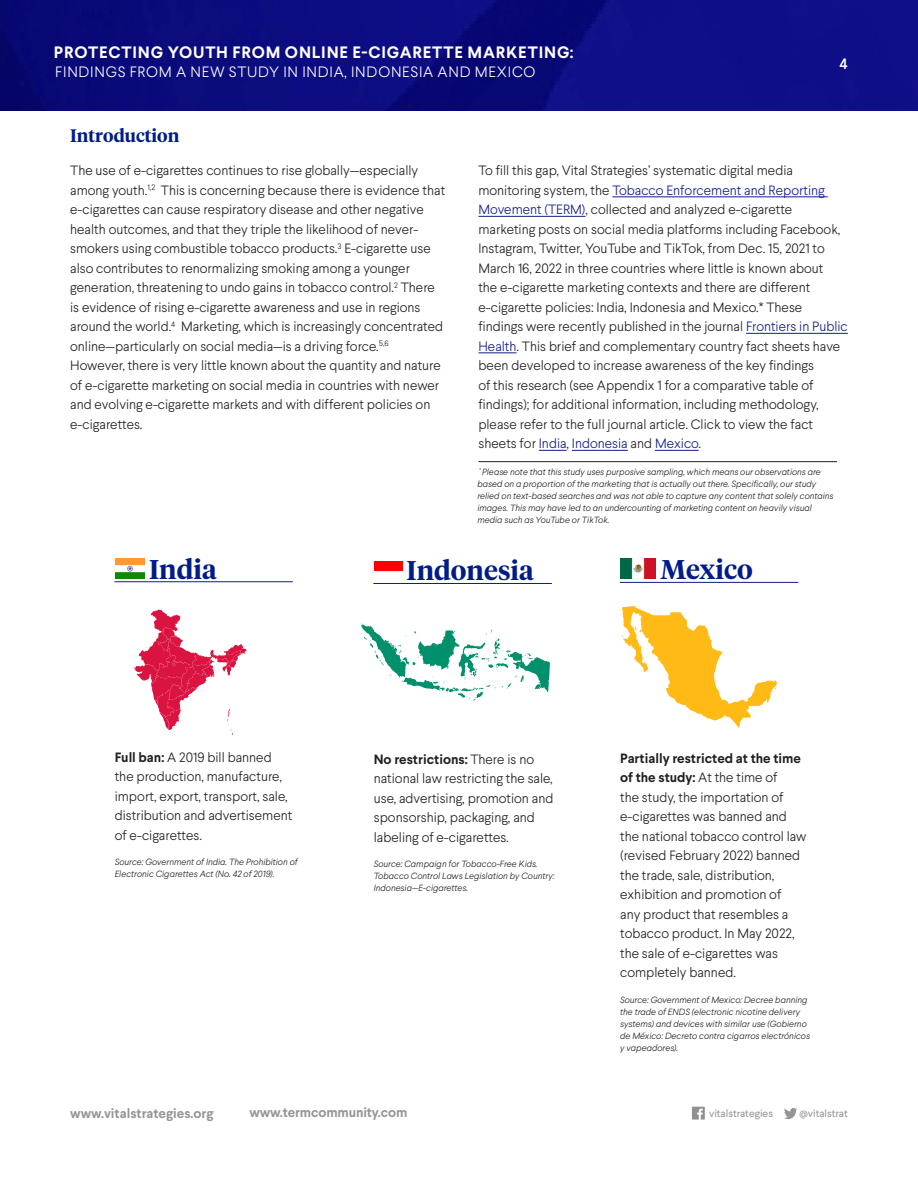
<style>
.page{position:relative;width:918px;height:1188px;background:#fff}
.page>*{position:absolute;margin:0;border:0;box-sizing:border-box;transform-origin:0 0}
.t1{font:600 27px "Tiempos Headline";color:#001c88}
.t2{font:600 18px "Tiempos Headline";color:#001c88}
.t3{font:700 16.5px "Larsseit";letter-spacing:.05em;color:#fff}
.t4{font:300 15px "Larsseit";letter-spacing:.05em;color:#fff}
.t5{font:500 15px "Larsseit";color:#fff}
.t6{font:300 13.5px/19.5px "Larsseit";color:#231f20}
.T1_Number{font:700 13.5px "Larsseit";letter-spacing:-.005em;color:#939598}
.t7{font:10.5px "Larsseit";color:#939598}
.t8{font:italic 300 9px/12px "Larsseit";color:#231f20}
.s1{color:#121e87}
.s2{font-weight:700}
</style>
<div class="page">
<img style="left:0;top:0;width:918px;height:110px">
<svg style="left:692px;top:1107px;width:13px;height:13px"></svg>
<svg style="left:784px;top:1108px;width:13px;height:11px"></svg>
<hr style="left:114px;top:581px;width:179px;height:1px;background:#121e87">
<svg style="left:134px;top:610px;width:113px;height:125px"></svg>
<svg style="left:622px;top:606px;width:155px;height:122px"></svg>
<hr style="left:620px;top:582px;width:178px;height:1px;background:#121e87">
<svg style="left:361px;top:623px;width:189px;height:77px"></svg>
<hr style="left:373px;top:583px;width:179px;height:1px;background:#121e87">
<hr style="left:478px;top:461px;width:359px;height:1px;background:#231f20">
<hr style="left:612px;top:197px;width:216px;height:1px;background:#121e87">
<hr style="left:478px;top:216px;width:108px;height:1px;background:#121e87">
<hr style="left:746px;top:333px;width:102px;height:1px;background:#121e87">
<hr style="left:478px;top:353px;width:39px;height:1px;background:#121e87">
<svg style="left:539px;top:450px;width:28px;height:1px"></svg>
<hr style="left:572px;top:450px;width:56px;height:1px;background:#121e87">
<hr style="left:655px;top:450px;width:44px;height:1px;background:#121e87">
<img style="left:115px;top:559px;width:30px;height:19px">
<img style="left:374px;top:562px;width:29px;height:10px">
<img style="left:621px;top:559px;width:35px;height:20px">
<p class="t3" style="left:54px;top:41px;width:521px">PROTECTING YOUTH FROM ONLINE E-CIGARETTE MARKETING:</p>
<p class="t4" style="left:55px;top:62px;width:482px">FINDINGS FROM A NEW STUDY IN INDIA, INDONESIA AND MEXICO</p>
<h1 class="t5" style="left:839px;top:54px;width:10px">4</h1>
<h3 class="t2" style="left:70px;top:124px;width:111px">Introduction</h3>
<h3 class="t6" style="left:70px;top:161px;width:376px">The use of e-cigarettes continues to rise globally—especially among youth.<sup>1,2</sup> This is concerning because there is evidence that e-cigarettes can cause respiratory disease and other negative health outcomes, and that they triple the likelihood of never&shy;smokers using combustible tobacco products.<sup>3</sup> E-cigarette use also contributes to renormalizing smoking among a younger generation, threatening to undo gains in tobacco control.<sup>2</sup> There is evidence of rising e-cigarette awareness and use in regions around the world.<sup>4</sup> Marketing, which is increasingly concentrated online—particularly on social media—is a driving force.<sup>5,6<br></sup>However, there is very little known about the quantity and nature of e-cigarette marketing on social media in countries with newer and evolving e-cigarette markets and with different policies on e-cigarettes.</h3>
<h3 class="t6" style="left:478px;top:161px;width:371px">To fill this gap, Vital Strategies’ systematic digital media monitoring system, the <span class="s1">Tobacco Enforcement and Reporting Movement (TERM)</span>, collected and analyzed e-cigarette marketing posts on social media platforms including Facebook, Instagram, Twitter, YouTube and TikTok, from Dec. 15, 2021 to March 16, 2022 in three countries where little is known about<br>the e-cigarette marketing contexts and there are different e-cigarette policies: India, Indonesia and Mexico.* These findings were recently published in the journal <span class="s1">Frontiers in Public Health</span>. This brief and complementary country fact sheets have been developed to increase awareness of the key findings<br>of this research (see Appendix 1 for a comparative table of findings); for additional information, including methodology, please refer to the full journal article. Click to view the fact sheets for <span class="s1">India</span>, <span class="s1">Indonesia</span> and <span class="s1">Mexico</span>.</h3>
<h1 class="t8" style="left:477px;top:466px;width:358px"><sup>*</sup> Please note that this study uses purposive sampling, which means our observations are based on a proportion of the marketing that is actually out there. Specifically, our study relied on text-based searches and was not able to capture any content that solely contains images. This may have led to an undercounting of marketing content on heavily visual media such as YouTube or TikTok.</h1>
<p class="t1" style="left:149px;top:550px;width:69px">India</p>
<p class="t1" style="left:407px;top:552px;width:129px">Indonesia</p>
<p class="t1" style="left:660px;top:551px;width:94px">Mexico</p>
<h3 class="t6" style="left:115px;top:747px;width:179px"><span class="s2">Full ban:</span> A 2019 bill banned the production, manufacture, import, export, transport, sale, distribution and advertisement of e-cigarettes.</h3>
<h3 class="t8" style="left:115px;top:856px;width:184px">Source: Government of India. The Prohibition of<br>Electronic Cigarettes Act (No. 42 of 2019).</h3>
<h3 class="t6" style="left:374px;top:749px;width:181px"><span class="s2">No restrictions:</span> There is no national law restricting the sale, use, advertising, promotion and sponsorship, packaging, and labeling of e-cigarettes.</h3>
<h3 class="t8" style="left:374px;top:858px;width:182px">Source: Campaign for Tobacco-Free Kids.<br>Tobacco Control Laws Legislation by Country:<br>Indonesia—E-cigarettes.</h3>
<p class="T1_Number" style="left:70px;top:1104px;width:145px">www.vitalstrategies.org</p>
<p class="T1_Number" style="left:249px;top:1104px;width:160px">www.termcommunity.com</p>
<h3 class="t6" style="left:620px;top:748px;width:188px"><span class="s2">Partially restricted at the time of the study:</span> At the time of<br>the study, the importation of e-cigarettes was banned and the national tobacco control law (revised February 2022) banned the trade, sale, distribution, exhibition and promotion of<br>any product that resembles a tobacco product. In May 2022, the sale of e-cigarettes was completely banned.</h3>
<h3 class="t8" style="left:620px;top:993px;width:191px">Source: Government of Mexico: Decree banning the trade of ENDS (electronic nicotine delivery systems) and devices with similar use (Gobierno de México: Decreto contra cigarros electrónicos y vapeadores).</h3>
<p class="t7" style="left:709px;top:1106px;width:65px">vitalstrategies</p>
<p class="t7" style="left:799px;top:1106px;width:50px">@vitalstrat</p>
</div>
